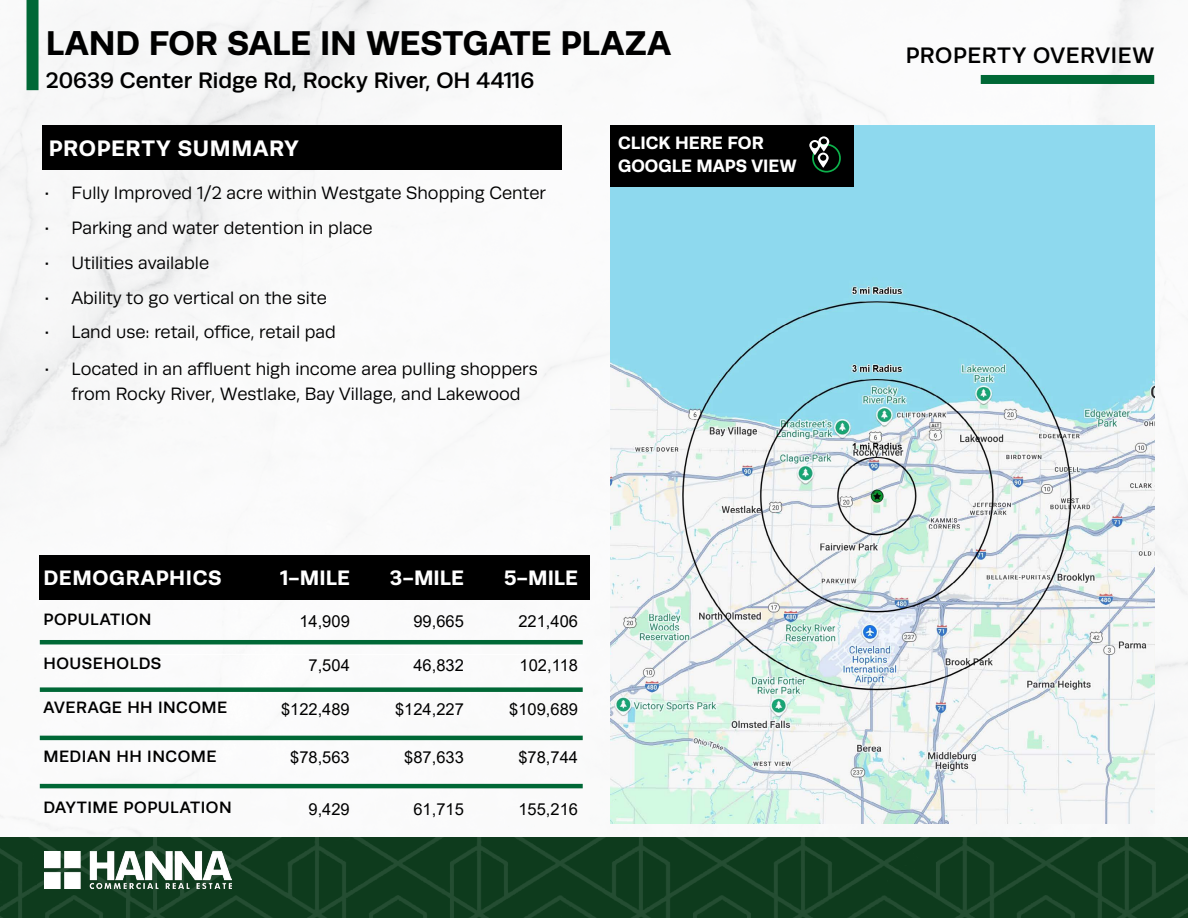
<style>
.page{position:relative;width:1188px;height:918px;background:#fff}
.page>*{position:absolute;margin:0;border:0;box-sizing:border-box;transform-origin:0 0}
.t1{font:700 34.5px "Runda";letter-spacing:-.005em;color:#000}
.t2{font:500 22.5px "Runda";color:#000}
.t3{font:500 22.5px "Runda";letter-spacing:.03em;color:#000}
.t4{font:700 22.5px "Runda";letter-spacing:.03em;color:#fff}
.t5{font:700 21px "Runda";letter-spacing:.025em;color:#fff}
.t6{font:18px/25.5px "Runda";color:#000;text-align:center}
.t7{font:700 18px/22.8px "Runda";color:#fff}
.t8{font:16.5px "Arial";color:#000}
.t9{font:500 16.5px "Runda";letter-spacing:.03em;color:#000}
</style>
<div class="page">
<img style="left:0;top:0;width:1188px;height:837px">
<img style="left:610px;top:125px;width:544px;height:699px">
<div style="left:610px;top:125px;width:243px;height:62px;background:#000"></div>
<div style="left:812px;top:144px;width:29px;height:29px;border:2px solid #0db14b;border-radius:50%"></div>
<svg style="left:809px;top:136px;width:20px;height:32px"></svg>
<div style="left:42px;top:125px;width:520px;height:44px;background:#000"></div>
<div style="left:27px;top:0;width:12px;height:90px;background:#006836"></div>
<img style="left:0;top:837px;width:1188px;height:81px">
<img style="left:45px;top:852px;width:186px;height:37px">
<div style="left:981px;top:75px;width:173px;height:9px;background:#006836"></div>
<div style="left:39px;top:556px;width:551px;height:44px;background:#000"></div>
<hr style="left:40px;top:640px;width:543px;height:4px;background:#006836">
<div style="left:40px;top:687px;width:543px;height:5px;background:#006836"></div>
<hr style="left:40px;top:736px;width:543px;height:4px;background:#006836">
<hr style="left:40px;top:784px;width:543px;height:4px;background:#006836">
<hr style="left:39px;top:654px;width:201px;height:1px;background:#fff">
<hr style="left:240px;top:654px;width:115px;height:1px;background:#fff">
<hr style="left:355px;top:654px;width:114px;height:1px;background:#fff">
<hr style="left:469px;top:654px;width:114px;height:1px;background:#fff">
<h1 class="t1" style="left:46px;top:23px;width:627px">LAND FOR SALE IN WESTGATE PLAZA</h1>
<p class="t2" style="left:46px;top:67px;width:490px">20639 Center Ridge Rd, Rocky River, OH 44116</p>
<p class="t4" style="left:49px;top:134px;width:251px">PROPERTY SUMMARY</p>
<p class="t6" style="left:45px;top:180px;width:503px">• Fully Improved 1/2 acre within Westgate Shopping Center</p>
<p class="t6" style="left:45px;top:215px;width:330px">• Parking and water detention in place</p>
<p class="t6" style="left:45px;top:250px;width:166px">• Utilities available</p>
<p class="t6" style="left:45px;top:285px;width:284px">• Ability to go vertical on the site</p>
<p class="t6" style="left:45px;top:320px;width:293px">• Land use: retail, office, retail pad</p>
<p class="t6" style="left:45px;top:356px;width:495px">• Located in an affluent high income area pulling shoppers from Rocky River, Westlake, Bay Village, and Lakewood</p>
<p class="t7" style="left:618px;top:131px;width:180px">CLICK HERE FOR<br>GOOGLE MAPS VIEW</p>
<p class="t5" style="left:43px;top:565px;width:180px">DEMOGRAPHICS</p>
<p class="t5" style="left:280px;top:565px;width:71px">1-MILE</p>
<p class="t5" style="left:390px;top:565px;width:76px">3-MILE</p>
<p class="t5" style="left:504px;top:565px;width:76px">5-MILE</p>
<p class="t9" style="left:43px;top:610px;width:110px">POPULATION</p>
<p class="t8" style="left:299px;top:610px;width:52px">14,909</p>
<p class="t8" style="left:413px;top:610px;width:52px">99,665</p>
<p class="t8" style="left:518px;top:610px;width:61px">221,406</p>
<p class="t9" style="left:43px;top:654px;width:120px">HOUSEHOLDS</p>
<p class="t8" style="left:309px;top:654px;width:43px">7,504</p>
<p class="t8" style="left:413px;top:654px;width:52px">46,832</p>
<p class="t8" style="left:520px;top:654px;width:60px">102,118</p>
<p class="t9" style="left:43px;top:698px;width:185px">AVERAGE HH INCOME</p>
<p class="t8" style="left:281px;top:698px;width:70px">$122,489</p>
<p class="t8" style="left:395px;top:698px;width:70px">$124,227</p>
<p class="t8" style="left:509px;top:698px;width:70px">$109,689</p>
<p class="t9" style="left:43px;top:746px;width:175px">MEDIAN HH INCOME</p>
<p class="t8" style="left:290px;top:746px;width:61px">$78,563</p>
<p class="t8" style="left:404px;top:746px;width:61px">$87,633</p>
<p class="t8" style="left:518px;top:746px;width:61px">$78,744</p>
<p class="t9" style="left:43px;top:798px;width:190px">DAYTIME POPULATION</p>
<p class="t8" style="left:309px;top:798px;width:43px">9,429</p>
<p class="t8" style="left:413px;top:798px;width:52px">61,715</p>
<p class="t8" style="left:518px;top:798px;width:61px">155,216</p>
<p class="t3" style="left:906px;top:43px;width:250px">PROPERTY OVERVIEW</p>
</div>
